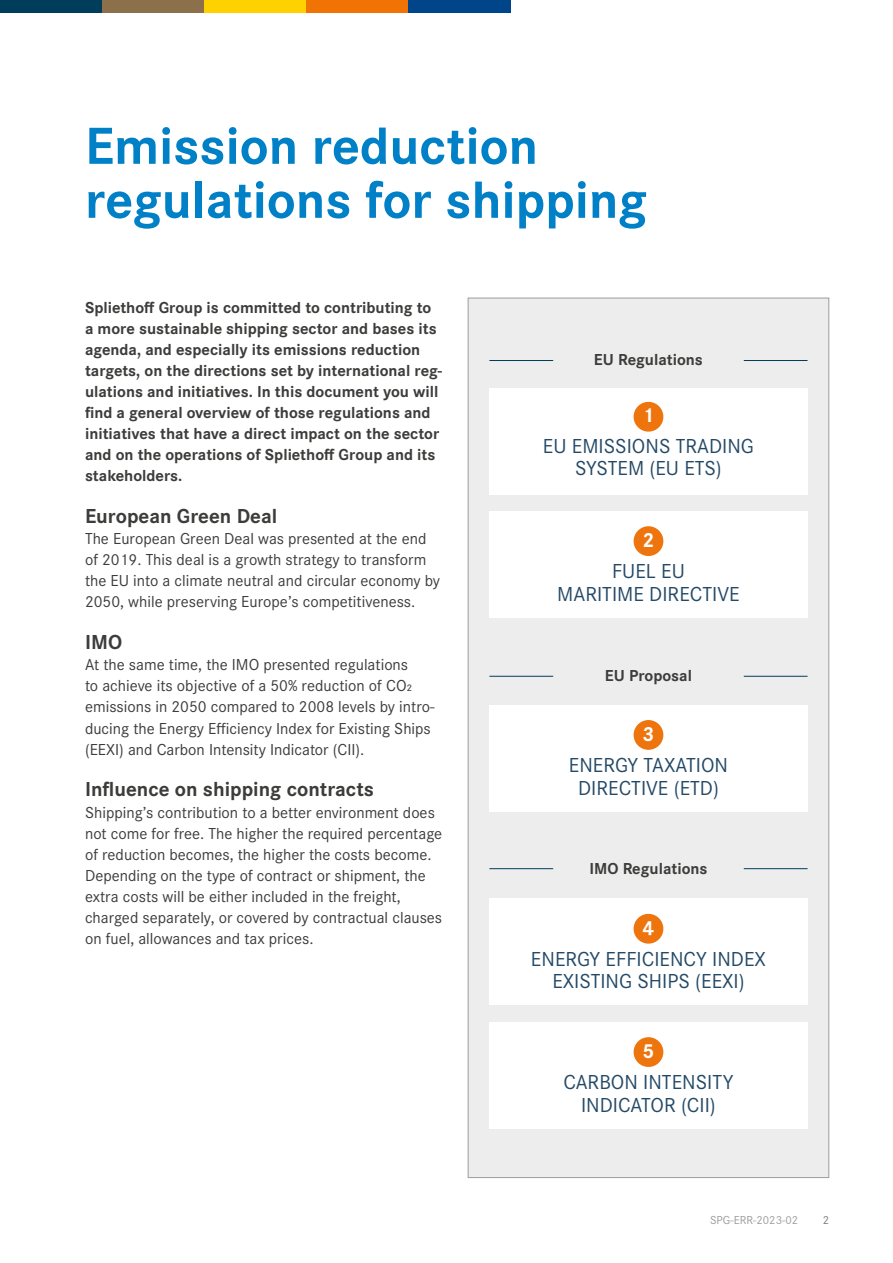
<style>
.page{position:relative;width:893px;height:1263px;background:#fff}
.page>*{position:absolute;margin:0;border:0;box-sizing:border-box;transform-origin:0 0}
.t1{font:700 54px/54px "Corporate S";color:#0080c6}
.t2{font:21px/22.5px "Corporate S";color:#244966;text-align:center}
.t3{font:700 21px "Corporate S";color:#3c3c3b}
.t4{font:700 21px "Corporate S";color:#fff}
.t5{font:16.5px/21px "Corporate S";color:#3c3c3b}
.t6{font:700 16.5px/21px "Corporate S";color:#3c3c3b}
.t7{font:12px "Corporate S";color:#9d9d9c}
.t8{font:12px "Corporate S";color:#7c7b7b}
</style>
<div class="page">
<div style="left:468px;top:298px;width:361px;height:880px;background:#ededed;border:1px solid #9d9d9c"></div>
<div style="left:489px;top:388px;width:318px;height:106px;background:#fff"></div>
<div style="left:489px;top:511px;width:318px;height:107px;background:#fff"></div>
<div style="left:489px;top:705px;width:318px;height:106px;background:#fff"></div>
<div style="left:489px;top:899px;width:318px;height:106px;background:#fff"></div>
<div style="left:634px;top:402px;width:29px;height:30px;background:#ee740d;border-radius:50%"></div>
<div style="left:634px;top:526px;width:29px;height:30px;background:#ee740d;border-radius:50%"></div>
<div style="left:634px;top:720px;width:29px;height:30px;background:#ee740d;border-radius:50%"></div>
<div style="left:634px;top:914px;width:29px;height:30px;background:#ee740d;border-radius:50%"></div>
<hr style="left:489px;top:868px;width:64px;height:1px;background:#003d5b">
<hr style="left:744px;top:868px;width:63px;height:1px;background:#003d5b">
<div style="left:489px;top:1022px;width:318px;height:106px;background:#fff"></div>
<div style="left:634px;top:1037px;width:29px;height:30px;background:#ee740d;border-radius:50%"></div>
<hr style="left:489px;top:676px;width:64px;height:1px;background:#003d5b">
<hr style="left:744px;top:676px;width:63px;height:1px;background:#003d5b">
<hr style="left:489px;top:360px;width:64px;height:1px;background:#003d5b">
<hr style="left:744px;top:360px;width:63px;height:1px;background:#003d5b">
<div style="left:0;top:0;width:102px;height:12px;background:#003d5b"></div>
<div style="left:102px;top:0;width:102px;height:12px;background:#8c704b"></div>
<div style="left:204px;top:0;width:102px;height:12px;background:#ffd100"></div>
<div style="left:306px;top:0;width:102px;height:12px;background:#f07303"></div>
<div style="left:408px;top:0;width:102px;height:12px;background:#00458a"></div>
<h1 class="t1" style="left:85px;top:117px;width:563px">Emission reduction regulations for shipping</h1>
<p class="t6" style="left:85px;top:297px;width:359px">Spliethoff Group is committed to contributing to a more sustainable shipping sector and bases its agenda, and especially its emissions reduction targets, on the directions set by international reg&shy;ulations and initiatives. In this document you will find a general overview of those regulations and initiatives that have a direct impact on the sector and on the operations of Spliethoff Group and its stakeholders.</p>
<p class="t3" style="left:85px;top:502px;width:194px">European Green Deal</p>
<p class="t5" style="left:85px;top:528px;width:357px">The European Green Deal was presented at the end of 2019. This deal is a growth strategy to transform the EU into a climate neutral and circular economy by 2050, while preserving Europe’s competitiveness.</p>
<p class="t3" style="left:85px;top:628px;width:39px">IMO</p>
<p class="t5" style="left:85px;top:654px;width:351px">At the same time, the IMO presented regulations<br>to achieve its objective of a 50% reduction of CO₂ emissions in 2050 compared to 2008 levels by intro&shy;ducing the Energy Efficiency Index for Existing Ships (EEXI) and Carbon Intensity Indicator (CII).</p>
<p class="t3" style="left:85px;top:775px;width:290px">Influence on shipping contracts</p>
<p class="t5" style="left:85px;top:801px;width:359px">Shipping’s contribution to a better environment does not come for free. The higher the required percentage of reduction becomes, the higher the costs become.<br>Depending on the type of contract or shipment, the extra costs will be either included in the freight, charged separately, or covered by contractual clauses on fuel, allowances and tax prices.</p>
<p class="t6" style="left:594px;top:349px;width:111px">EU Regulations</p>
<p class="t4" style="left:642px;top:400px;width:13px">1</p>
<p class="t2" style="left:543px;top:434px;width:213px">EU EMISSIONS TRADING<br>SYSTEM (EU ETS)</p>
<p class="t4" style="left:642px;top:526px;width:13px">2</p>
<p class="t2" style="left:557px;top:559px;width:184px">FUEL EU<br>MARITIME DIRECTIVE</p>
<p class="t6" style="left:605px;top:665px;width:89px">EU Proposal</p>
<p class="t4" style="left:642px;top:720px;width:13px">3</p>
<p class="t2" style="left:569px;top:753px;width:161px">ENERGY TAXATION<br>DIRECTIVE (ETD)</p>
<p class="t6" style="left:589px;top:857px;width:120px">IMO Regulations</p>
<p class="t4" style="left:642px;top:913px;width:13px">4</p>
<p class="t2" style="left:531px;top:947px;width:237px">ENERGY EFFICIENCY INDEX<br>EXISTING SHIPS (EEXI)</p>
<p class="t4" style="left:642px;top:1037px;width:13px">5</p>
<p class="t2" style="left:563px;top:1070px;width:172px">CARBON INTENSITY<br>INDICATOR (CII)</p>
<p class="t7" style="left:710px;top:1212px;width:90px">SPG-ERR-2023-02</p>
<p class="t8" style="left:823px;top:1212px;width:8px">2</p>
</div>
